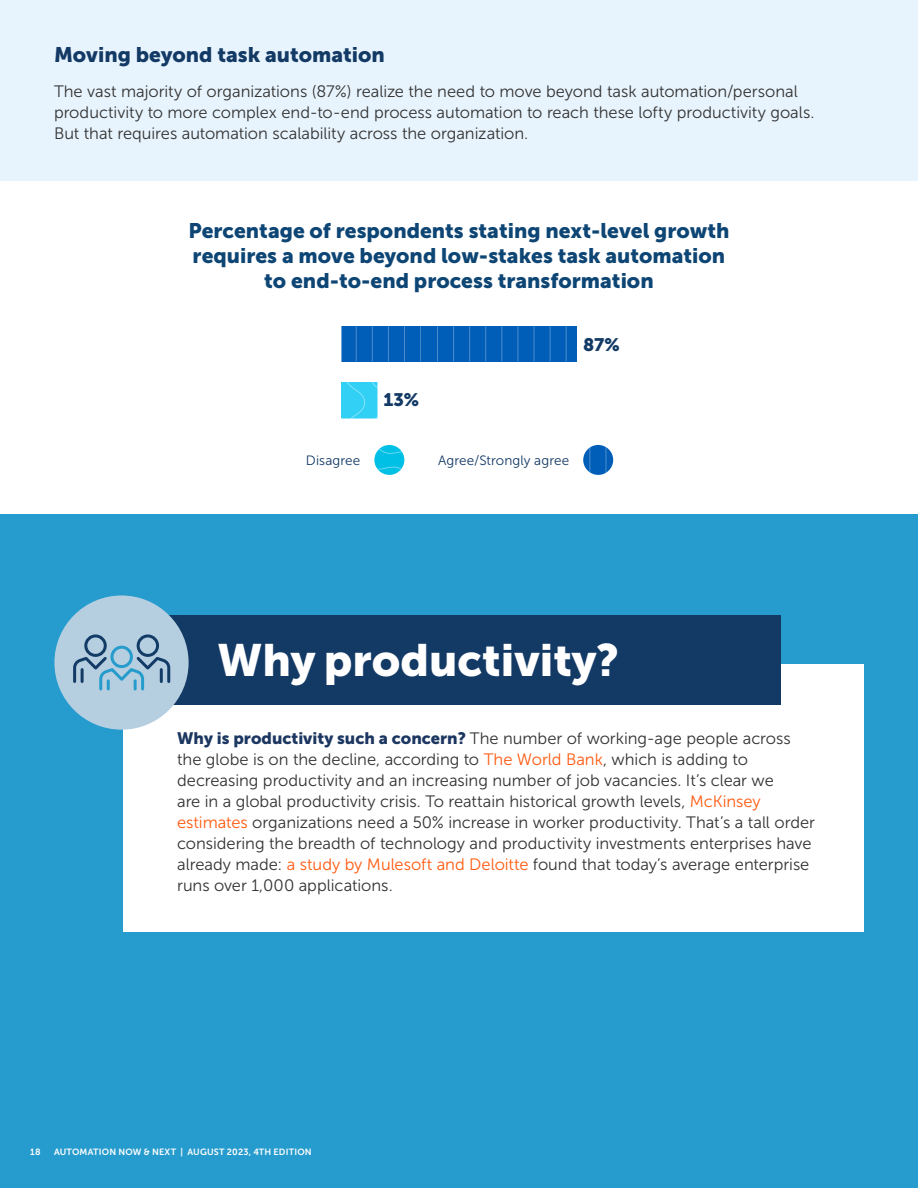
<style>
.page{position:relative;width:918px;height:1188px;background:#fff}
.page>*{position:absolute;margin:0;border:0;box-sizing:border-box;transform-origin:0 0}
.t1{font:45px "Museo Sans 900";color:#fff}
.t2{font:21px/25.2px "Museo Sans 900";color:#0d4574;text-align:center}
.t3{font:21px "Museo Sans 900";color:#133a65}
.t4{font:18px "Museo Sans 900";color:#133a65}
.t5{font:16.5px/21px "Museo Sans 300";color:#333}
.t6{font:13.5px "Museo Sans 300";letter-spacing:.005em;color:#133a65}
.t7{font:9px "Museo Sans 700";letter-spacing:.02em;color:#fff}
.s1{font-family:"Museo Sans 900";color:#1b3660}
.s2{color:#ff5a10}
</style>
<div class="page">
<div style="left:0;top:0;width:918px;height:180px;background:#e8f4fd"></div>
<div style="left:0;top:515px;width:918px;height:673px;background:#269bcd"></div>
<div style="left:123px;top:664px;width:741px;height:268px;background:#fff"></div>
<div style="left:123px;top:615px;width:658px;height:90px;background:#133a65"></div>
<div style="left:54px;top:595px;width:135px;height:135px;background:#b5cee0;border-radius:50%"></div>
<div style="left:110px;top:646px;width:23px;height:22px;border:3px solid #269ccc;border-radius:50%"></div>
<div style="left:137px;top:634px;width:22px;height:23px;border:3px solid #123b66;border-radius:50%"></div>
<div style="left:84px;top:634px;width:23px;height:23px;border:3px solid #123b66;border-radius:50%"></div>
<svg style="left:73px;top:654px;width:98px;height:37px"></svg>
<div style="left:342px;top:326px;width:234px;height:35px;background:#005eb8"></div>
<div style="left:342px;top:326px;width:235px;height:36px;border:1px solid #005eb8"></div>
<div style="left:342px;top:383px;width:35px;height:35px;background:#33d0f5"></div>
<svg style="left:347px;top:383px;width:30px;height:35px"></svg>
<hr style="left:356px;top:326px;width:1px;height:35px;background:#fff">
<hr style="left:372px;top:326px;width:1px;height:35px;background:#fff">
<hr style="left:388px;top:326px;width:1px;height:35px;background:#fff">
<hr style="left:404px;top:326px;width:1px;height:35px;background:#fff">
<hr style="left:420px;top:326px;width:1px;height:35px;background:#fff">
<hr style="left:437px;top:326px;width:1px;height:35px;background:#fff">
<hr style="left:453px;top:326px;width:1px;height:35px;background:#fff">
<hr style="left:469px;top:326px;width:1px;height:35px;background:#fff">
<hr style="left:485px;top:326px;width:1px;height:35px;background:#fff">
<hr style="left:501px;top:326px;width:1px;height:35px;background:#fff">
<hr style="left:518px;top:326px;width:1px;height:35px;background:#fff">
<hr style="left:534px;top:326px;width:1px;height:35px;background:#fff">
<hr style="left:550px;top:326px;width:1px;height:35px;background:#fff">
<hr style="left:566px;top:326px;width:1px;height:35px;background:#fff">
<svg style="left:374px;top:445px;width:30px;height:30px"></svg>
<div style="left:583px;top:445px;width:30px;height:30px;background:#005eb8;border-radius:50%"></div>
<hr style="left:590px;top:445px;width:1px;height:30px;background:#fff">
<hr style="left:606px;top:445px;width:1px;height:30px;background:#fff">
<p class="t3" style="left:54px;top:43px;width:333px">Moving beyond task automation</p>
<p class="t5" style="left:54px;top:81px;width:762px">The vast majority of organizations (87%) realize the need to move beyond task automation/personal productivity to more complex end-to-end process automation to reach these lofty productivity goals.<br>But that requires automation scalability across the organization.</p>
<p class="t2" style="left:188px;top:218px;width:543px">Percentage of respondents stating next-level growth requires a move beyond low-stakes task automation to end-to-end process transformation</p>
<p class="t4" style="left:383px;top:390px;width:37px">13%</p>
<p class="t4" style="left:583px;top:334px;width:38px">87%</p>
<p class="t6" style="left:306px;top:453px;width:56px">Disagree</p>
<p class="t6" style="left:438px;top:453px;width:133px">Agree/Strongly agree</p>
<h1 class="t1" style="left:218px;top:634px;width:403px">Why productivity?</h1>
<p class="t5" style="left:177px;top:728px;width:640px"><span class="s1">Why is productivity such a concern?</span> The number of working-age people across the globe is on the decline, according to <span class="s2">The World Bank</span>, which is adding to decreasing productivity and an increasing number of job vacancies. It’s clear we<br>are in a global productivity crisis. To reattain historical growth levels, <span class="s2">McKinsey estimates</span> organizations need a 50% increase in worker productivity. That’s a tall order considering the breadth of technology and productivity investments enterprises have already made: <span class="s2">a study by Mulesoft and Deloitte</span> found that today’s average enterprise runs over 1,000 applications.</p>
<p class="t7" style="left:30px;top:1147px;width:12px">18</p>
<p class="t7" style="left:54px;top:1147px;width:259px">AUTOMATION NOW &amp; NEXT | AUGUST 2023, 4TH EDITION</p>
</div>
